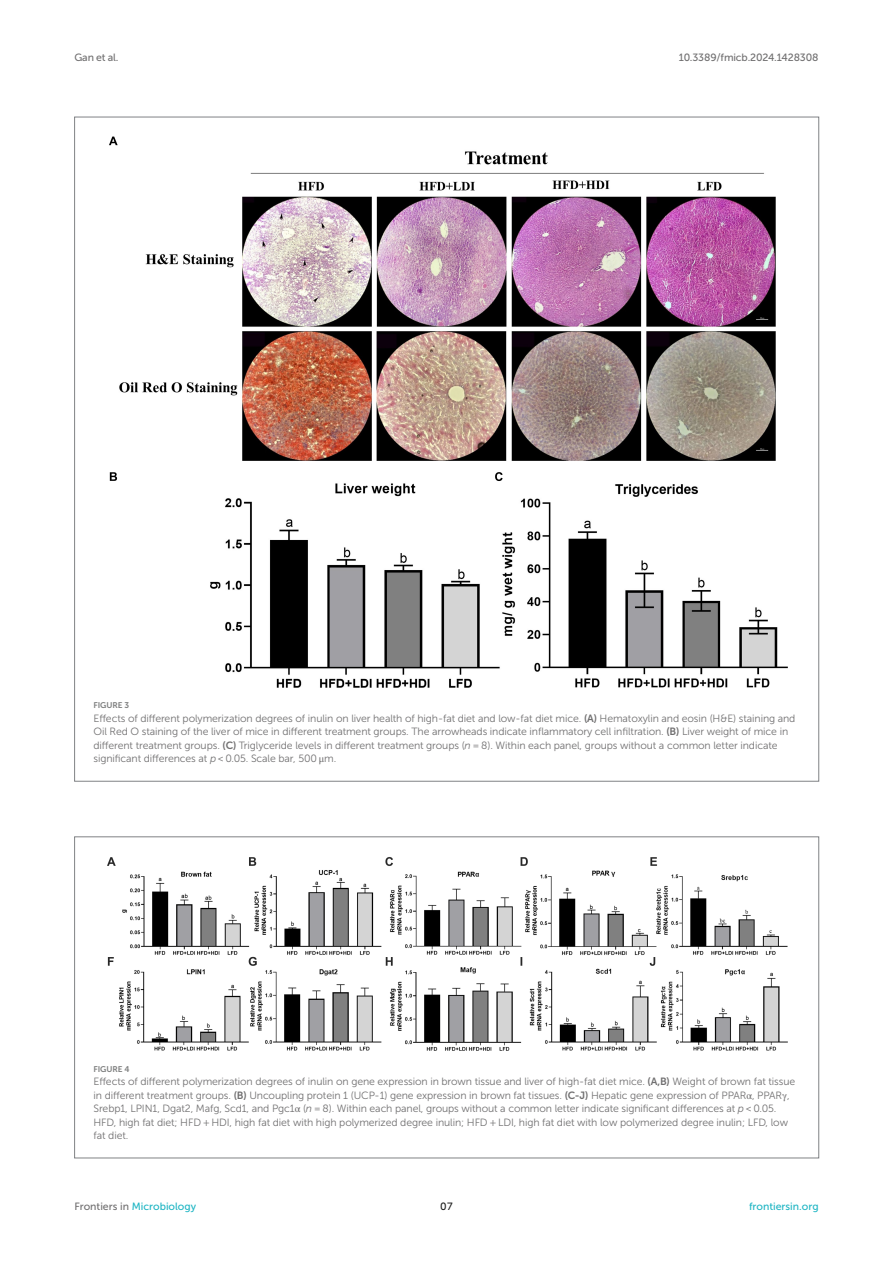
<style>
.page{position:relative;width:893px;height:1263px;background:#fff}
.page>*{position:absolute;margin:0;border:0;box-sizing:border-box;transform-origin:0 0}
.FIG_LEG{font:10.5px/13.5px "Museo Sans 300";letter-spacing:-.01em;color:#706f70}
.t1{font:10.5px "Museo Sans 500";color:#1db5c3}
.t2{font:10.5px "Museo Sans 500";letter-spacing:-.015em;color:#706f70}
.t3{font:10.5px "Museo Sans 500";color:#1b1c1b}
.FIG_HD{font:8.25px "Museo Sans 700";letter-spacing:-.01em;color:#7e7f7f}
.s1{font-family:"Museo Sans 700"}
.s2{font-style:italic}
.s3{font-family:"STIX General"}
.s4{color:#706f70}
</style>
<div class="page">
<img style="left:109px;top:136px;width:679px;height:552px">
<img style="left:107px;top:857px;width:681px;height:194px">
<p class="t2" style="left:74px;top:51px;width:46px">Gan et al.</p>
<p class="t2" style="left:679px;top:51px;width:141px">10.3389/fmicb.2024.1428308</p>
<p class="FIG_HD" style="left:94px;top:701px;width:37px">FIGURE 3</p>
<p class="FIG_LEG" style="left:94px;top:711px;width:703px">Effects of different polymerization degrees of inulin on liver health of high-fat diet and low-fat diet mice. <span class="s1">(A)</span> Hematoxylin and eosin (H&amp;E) staining and Oil Red O staining of the liver of mice in different treatment groups. The arrowheads indicate inflammatory cell infiltration. <span class="s1">(B)</span> Liver weight of mice in different treatment groups. <span class="s1">(C)</span> Triglyceride levels in different treatment groups (<span class="s2">n</span> = 8). Within each panel, groups without a common letter indicate significant differences at <span class="s2">p</span> &lt; 0.05. Scale bar, 500 <span class="s3">μ</span>m.</p>
<p class="FIG_HD" style="left:94px;top:1064px;width:37px">FIGURE 4</p>
<p class="FIG_LEG" style="left:94px;top:1075px;width:703px">Effects of different polymerization degrees of inulin on gene expression in brown tissue and liver of high-fat diet mice. <span class="s1">(A,B)</span> Weight of brown fat tissue in different treatment groups. <span class="s1">(B)</span> Uncoupling protein 1 (UCP-1) gene expression in brown fat tissues. <span class="s1">(C-J)</span> Hepatic gene expression of PPAR<span class="s3">α</span>, PPAR<span class="s3">γ</span>, Srebp1, LPIN1, Dgat2, Mafg, Scd1, and Pgc1<span class="s3">α</span> (<span class="s2">n</span> = 8). Within each panel, groups without a common letter indicate significant differences at <span class="s2">p</span> &lt; 0.05.<br>HFD, high fat diet; HFD + HDI, high fat diet with high polymerized degree inulin; HFD + LDI, high fat diet with low polymerized degree inulin; LFD, low fat diet.</p>
<p class="t1" style="left:74px;top:1200px;width:123px"><span class="s4">Frontiers in</span> Microbiology</p>
<p class="t3" style="left:440px;top:1200px;width:14px">07</p>
<p class="t1" style="left:749px;top:1200px;width:71px">frontiersin.org</p>
</div>
